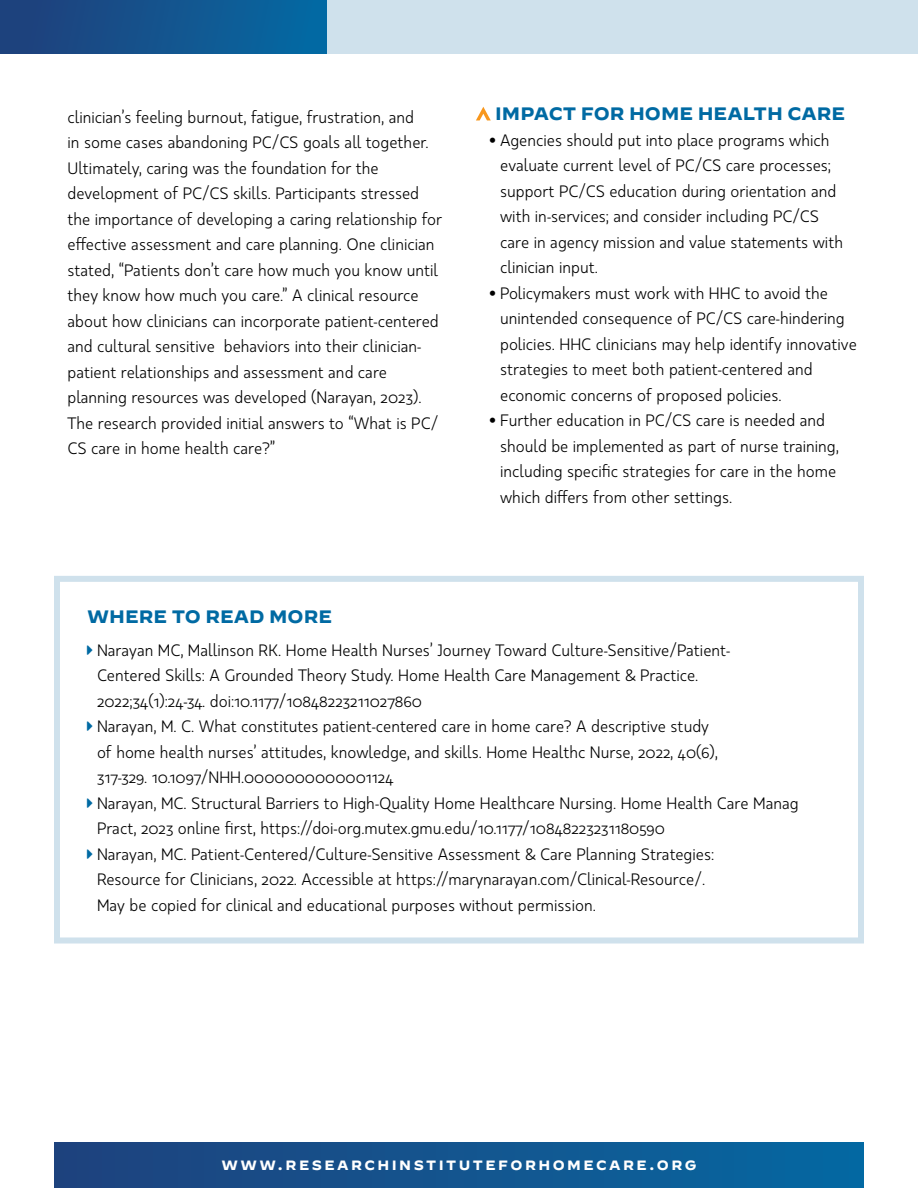
<style>
.page{position:relative;width:918px;height:1188px;background:#fff}
.page>*{position:absolute;margin:0;border:0;box-sizing:border-box;transform-origin:0 0}
.Subhead{font:700 18px "Decimal";color:#006aa3}
.Body_Copy{font:16.5px/25.5px "Kappa Text";color:#000}
.t1{font:700 13.5px "Decimal";letter-spacing:.18em;color:#fff}
</style>
<div class="page">
<div style="left:326px;top:0;width:592px;height:54px;background:#cfe1ec"></div>
<div style="left:0;top:0;width:326px;height:54px;background:linear-gradient(to right,#213e79,#046aa3)"></div>
<div style="left:54px;top:1143px;width:810px;height:45px;background:linear-gradient(to right,#1f427d,#0668a1)"></div>
<svg style="left:476px;top:107px;width:15px;height:13px"></svg>
<div style="left:54px;top:576px;width:810px;height:368px;border:6px solid #cfe1ec"></div>
<p class="Body_Copy" style="left:68px;top:104px;width:376px">clinician’s feeling burnout, fatigue, frustration, and<br>in some cases abandoning PC/CS goals all together.<br>Ultimately, caring was the foundation for the development of PC/CS skills. Participants stressed the importance of developing a caring relationship for effective assessment and care planning. One clinician stated, “Patients don’t care how much you know until they know how much you care.” A clinical resource about how clinicians can incorporate patient-centered and cultural sensitive behaviors into their clinician&shy;patient relationships and assessment and care planning resources was developed (Narayan, 2023).<br>The research provided initial answers to “What is PC/ CS care in home health care?”</p>
<p class="Subhead" style="left:495px;top:104px;width:352px">IMPACT FOR HOME HEALTH CARE</p>
<p class="Body_Copy" style="left:500px;top:127px;width:344px;text-indent:-11px">• Agencies should put into place programs which evaluate current level of PC/CS care processes; support PC/CS education during orientation and with in-services; and consider including PC/CS care in agency mission and value statements with clinician input.</p>
<p class="Body_Copy" style="left:500px;top:280px;width:358px;text-indent:-11px">• Policymakers must work with HHC to avoid the unintended consequence of PC/CS care-hindering policies. HHC clinicians may help identify innovative strategies to meet both patient-centered and economic concerns of proposed policies.</p>
<p class="Body_Copy" style="left:500px;top:408px;width:340px;text-indent:-11px">• Further education in PC/CS care is needed and should be implemented as part of nurse training, including specific strategies for care in the home which differs from other settings.</p>
<p class="Subhead" style="left:87px;top:607px;width:247px">WHERE TO READ MORE</p>
<p class="Body_Copy" style="left:97px;top:637px;width:635px">Narayan MC, Mallinson RK. Home Health Nurses’ Journey Toward Culture-Sensitive/Patient-<br>Centered Skills: A Grounded Theory Study. Home Health Care Management &amp; Practice.<br>2022;34(1):24-34. doi:10.1177/10848223211027860</p>
<p class="Body_Copy" style="left:97px;top:713px;width:622px">Narayan, M. C. What constitutes patient-centered care in home care? A descriptive study of home health nurses’ attitudes, knowledge, and skills. Home Healthc Nurse, 2022, 40(6),<br>317-329. 10.1097/NHH.0000000000001124</p>
<p class="Body_Copy" style="left:97px;top:790px;width:703px">Narayan, MC. Structural Barriers to High-Quality Home Healthcare Nursing. Home Health Care Manag<br>Pract, 2023 online first, https://doi-org.mutex.gmu.edu/10.1177/10848223231180590</p>
<p class="Body_Copy" style="left:97px;top:841px;width:619px">Narayan, MC. Patient-Centered/Culture-Sensitive Assessment &amp; Care Planning Strategies:<br>Resource for Clinicians, 2022. Accessible at https://marynarayan.com/Clinical-Resource/.<br>May be copied for clinical and educational purposes without permission.</p>
<p class="t1" style="left:222px;top:1157px;width:476px">WWW.RESEARCHINSTITUTEFORHOMECARE.ORG</p>
</div>
